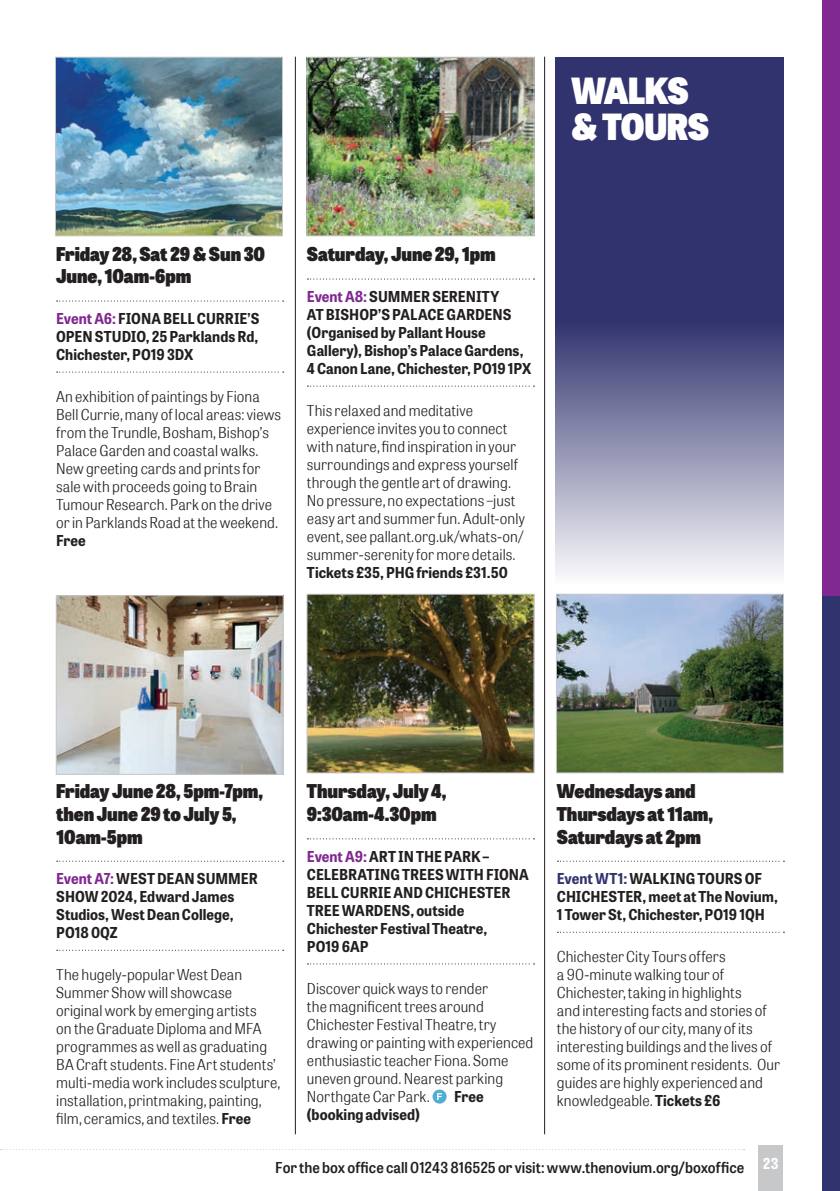
<style>
.page{position:relative;width:840px;height:1191px;background:#fff}
.page>*{position:absolute;margin:0;border:0;box-sizing:border-box;transform-origin:0 0}
.t1{font:800 36px/36px "Tablet Gothic Narrow";letter-spacing:-.02em;color:#fff}
.t2{font:800 19px/22.8px "Tablet Gothic Narrow";letter-spacing:-.005em;color:#231f20}
.t3{font:300 15px/18px "Tablet Gothic Narrow W02";letter-spacing:.005em;color:#231f20}
.t4{font:700 15px/18px "Tablet Gothic Narrow";color:#231f20}
.t5{font:600 15px "Tablet Gothic Narrow W02";letter-spacing:.005em;color:#231f20}
.s1{color:#802990}
.s2{font-family:"Tablet Gothic Narrow";font-weight:700}
.s3{color:#31336e}
</style>
<div class="page">
<div style="left:758px;top:1145px;width:24px;height:46px;background:#c7c8ca"></div>
<svg style="left:0;top:1149px;width:744px;height:1px"></svg>
<hr style="left:544px;top:57px;width:1px;height:1077px;background:#231f20">
<hr style="left:295px;top:57px;width:1px;height:1077px;background:#231f20">
<div style="left:822px;top:0;width:17px;height:1191px;background:#31336e"></div>
<svg style="left:57px;top:300px;width:226px;height:1px"></svg>
<svg style="left:57px;top:371px;width:226px;height:1px"></svg>
<img style="left:57px;top:59px;width:224px;height:175px">
<div style="left:55px;top:57px;width:228px;height:179px;border:1px solid #c7c8ca"></div>
<svg style="left:57px;top:860px;width:226px;height:1px"></svg>
<svg style="left:57px;top:949px;width:226px;height:1px"></svg>
<img style="left:58px;top:597px;width:223px;height:176px">
<div style="left:56px;top:595px;width:227px;height:180px;border:1px solid #c7c8ca"></div>
<img style="left:557px;top:596px;width:224px;height:175px">
<div style="left:555px;top:594px;width:228px;height:179px;border:1px solid #c7c8ca"></div>
<svg style="left:557px;top:860px;width:227px;height:1px"></svg>
<svg style="left:557px;top:931px;width:227px;height:1px"></svg>
<img style="left:308px;top:596px;width:224px;height:175px">
<div style="left:306px;top:594px;width:228px;height:179px;border:1px solid #c7c8ca"></div>
<img style="left:308px;top:59px;width:224px;height:175px">
<div style="left:306px;top:57px;width:228px;height:179px;border:1px solid #c7c8ca"></div>
<svg style="left:307px;top:838px;width:227px;height:1px"></svg>
<svg style="left:307px;top:963px;width:227px;height:1px"></svg>
<svg style="left:307px;top:278px;width:227px;height:1px"></svg>
<svg style="left:307px;top:385px;width:227px;height:1px"></svg>
<svg style="left:555px;top:57px;width:228px;height:517px;background:#60628f"></svg>
<div style="left:822px;top:0;width:17px;height:595px;background:#802990"></div>
<h1 class="t1" style="left:571px;top:71px;width:139px">WALKS &amp; TOURS</h1>
<p class="t2" style="left:56px;top:241px;width:210px">Friday 28, Sat 29 &amp; Sun 30<br>June, 10am-6pm</p>
<p class="t4" style="left:56px;top:309px;width:205px;text-align:justify"><span class="s1">Event A6:</span> FIONA BELL CURRIE’S OPEN STUDIO, 25 Parklands Rd, Chichester, PO19 3DX</p>
<p class="t3" style="left:56px;top:388px;width:226px">An exhibition of paintings by Fiona Bell Currie, many of local areas: views from the Trundle, Bosham, Bishop’s Palace Garden and coastal walks.<br>New greeting cards and prints for sale with proceeds going to Brain Tumour Research. Park on the drive or in Parklands Road at the weekend.</p>
<p class="t4" style="left:56px;top:531px;width:31px">Free</p>
<p class="t2" style="left:307px;top:242px;width:190px">Saturday, June 29, 1pm</p>
<p class="t4" style="left:307px;top:287px;width:226px"><span class="s1">Event A8:</span> SUMMER SERENITY<br>AT BISHOP’S PALACE GARDENS (Organised by Pallant House<br>Gallery), Bishop’s Palace Gardens,<br>4 Canon Lane, Chichester, PO19 1PX</p>
<p class="t3" style="left:307px;top:402px;width:219px">This relaxed and meditative experience invites you to connect with nature, find inspiration in your surroundings and express yourself through the gentle art of drawing.<br>No pressure, no expectations –just easy art and summer fun. Adult-only event, see pallant.org.uk/whats-on/ summer-serenity for more details.</p>
<p class="t4" style="left:307px;top:563px;width:202px">Tickets £35, PHG friends £31.50</p>
<p class="t2" style="left:56px;top:778px;width:208px">Friday June 28, 5pm-7pm, then June 29 to July 5,<br>10am-5pm</p>
<p class="t4" style="left:56px;top:869px;width:203px"><span class="s1">Event A7:</span> WEST DEAN SUMMER<br>SHOW 2024, Edward James<br>Studios, West Dean College,<br>PO18 0QZ</p>
<p class="t3" style="left:56px;top:966px;width:225px">The hugely-popular West Dean Summer Show will showcase original work by emerging artists<br>on the Graduate Diploma and MFA programmes as well as graduating BA Craft students. Fine Art students’ multi-media work includes sculpture, installation, printmaking, painting, film, ceramics, and textiles. <span class="s2">Free</span></p>
<p class="t2" style="left:307px;top:779px;width:141px">Thursday, July 4,<br>9:30am-4.30pm</p>
<p class="t4" style="left:307px;top:847px;width:223px"><span class="s1">Event A9:</span> ART IN THE PARK –<br>CELEBRATING TREES WITH FIONA<br>BELL CURRIE AND CHICHESTER<br>TREE WARDENS, outside<br>Chichester Festival Theatre,<br>PO19 6AP</p>
<p class="t3" style="left:307px;top:979px;width:228px">Discover quick ways to render<br>the magnificent trees around<br>Chichester Festival Theatre, try drawing or painting with experienced enthusiastic teacher Fiona. Some uneven ground. Nearest parking<br>Northgate Car Park.</p>
<p class="t4" style="left:454px;top:1086px;width:31px">Free</p>
<p class="t4" style="left:307px;top:1104px;width:114px">(booking advised)</p>
<p class="t2" style="left:556px;top:778px;width:158px">Wednesdays and<br>Thursdays at 11am,<br>Saturdays at 2pm</p>
<p class="t4" style="left:556px;top:869px;width:222px"><span class="s3">Event WT1:</span> WALKING TOURS OF<br>CHICHESTER, meet at The Novium,<br>1 Tower St, Chichester, PO19 1QH</p>
<p class="t3" style="left:556px;top:948px;width:224px">Chichester City Tours offers<br>a 90-minute walking tour of Chichester, taking in highlights<br>and interesting facts and stories of the history of our city, many of its interesting buildings and the lives of some of its prominent residents. Our guides are highly experienced and knowledgeable. <span class="s2">Tickets £6</span></p>
<p class="t5" style="left:275px;top:1158px;width:504px">For the box office call 01243 816525 or visit: www.thenovium.org/boxoffice <sup>23</sup></p>
</div>
